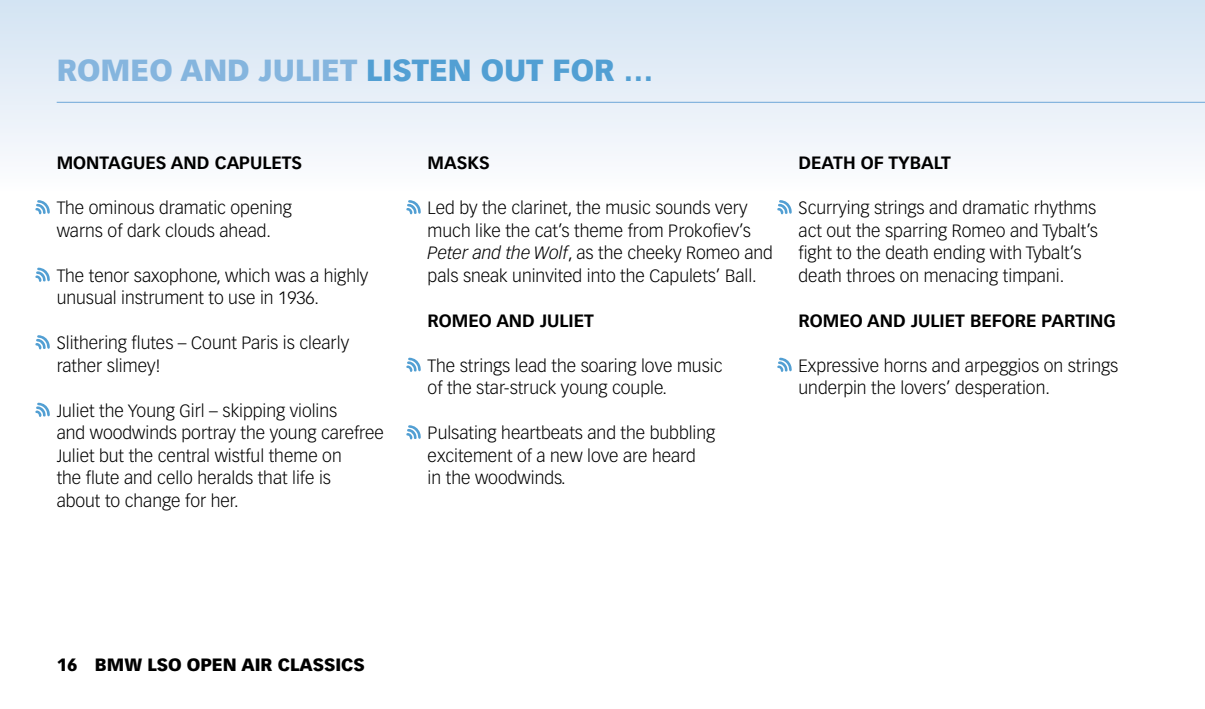
<style>
.page{position:relative;width:1205px;height:709px;background:#fff}
.page>*{position:absolute;margin:0;border:0;box-sizing:border-box;transform-origin:0 0}
.t1{font:900 30px "Vectora LH";color:#85b5de}
.t2{font:900 30px "Vectora LH";color:#529fd3}
.t3{font:300 17.5px/22.5px "Vectora LH";color:#000}
.t4{font:700 17.5px "Vectora LH";color:#000}
.t5{font:900 17.5px "Vectora LH";color:#000}
.s1{color:#529fd3}
.s2{font-style:italic}
</style>
<div class="page">
<div style="left:0;top:0;width:1205px;height:192px;background:linear-gradient(to bottom,#d2e3f2,#fdfcfe)"></div>
<hr style="left:57px;top:102px;width:1148px;height:1px;background:#85b5de">
<svg style="left:35px;top:200px;width:15px;height:14px"></svg>
<svg style="left:35px;top:268px;width:15px;height:14px"></svg>
<svg style="left:406px;top:200px;width:15px;height:14px"></svg>
<svg style="left:406px;top:358px;width:15px;height:14px"></svg>
<svg style="left:406px;top:425px;width:15px;height:14px"></svg>
<svg style="left:777px;top:200px;width:15px;height:14px"></svg>
<svg style="left:777px;top:358px;width:15px;height:14px"></svg>
<svg style="left:35px;top:335px;width:15px;height:14px"></svg>
<svg style="left:35px;top:403px;width:15px;height:14px"></svg>
<h1 class="t1" style="left:57px;top:51px;width:376px">ROMEO AND JULIET <span class="s1">LISTEN</span></h1>
<h1 class="t2" style="left:481px;top:51px;width:22px">OUT</h1>
<h1 class="t2" style="left:552px;top:51px;width:21px">FOR</h1>
<h1 class="t2" style="left:623px;top:51px;width:31px">…</h1>
<p class="t4" style="left:57px;top:152px;width:30px">MONTAG</p>
<p class="t4" style="left:133px;top:152px;width:52px">UES AND</p>
<p class="t4" style="left:215px;top:152px;width:59px">CAPULETS</p>
<p class="t3" style="left:57px;top:197px;width:237px">The ominous dramatic opening warns of dark clouds ahead.</p>
<p class="t3" style="left:57px;top:264px;width:313px">The tenor saxophone, which was a highly unusual instrument to use in 1936.</p>
<p class="t3" style="left:57px;top:332px;width:294px">Slithering flutes – Count Paris is clearly rather slimey!</p>
<p class="t3" style="left:57px;top:399px;width:329px">Juliet the Young Girl – skipping violins<br>and woodwinds portray the young carefree Juliet but the central wistful theme on<br>the flute and cello heralds that life is<br>about to change for her.</p>
<p class="t4" style="left:428px;top:152px;width:29px">MASKS</p>
<p class="t3" style="left:428px;top:197px;width:347px">Led by the clarinet, the music sounds very much like the cat’s theme from Prokofiev’s <span class="s2">Peter and the Wolf</span>, as the cheeky Romeo and pals sneak uninvited into the Capulets’ Ball.</p>
<p class="t4" style="left:428px;top:310px;width:26px">ROMEO</p>
<p class="t4" style="left:496px;top:310px;width:14px">AND</p>
<p class="t4" style="left:540px;top:310px;width:29px">JULIET</p>
<p class="t3" style="left:428px;top:354px;width:296px">The strings lead the soaring love music of the star-struck young couple.</p>
<p class="t3" style="left:428px;top:422px;width:289px">Pulsating heartbeats and the bubbling excitement of a new love are heard<br>in the woodwinds.</p>
<p class="t4" style="left:798px;top:152px;width:25px">DEATH</p>
<p class="t4" style="left:861px;top:152px;width:49px">OF TYBALT</p>
<p class="t3" style="left:798px;top:197px;width:301px">Scurrying strings and dramatic rhythms act out the sparring Romeo and Tybalt’s fight to the death ending with Tybalt’s death throes on menacing timpani.</p>
<p class="t4" style="left:798px;top:310px;width:26px">ROMEO</p>
<p class="t4" style="left:867px;top:310px;width:14px">AND</p>
<p class="t4" style="left:911px;top:310px;width:29px">JULIET</p>
<p class="t4" style="left:970px;top:310px;width:12px">BEFORE</p>
<p class="t4" style="left:1041px;top:310px;width:22px">PARTING</p>
<p class="t3" style="left:798px;top:354px;width:321px">Expressive horns and arpeggios on strings underpin the lovers’ desperation.</p>
<p class="t5" style="left:57px;top:654px;width:37px">16 BM</p>
<p class="t5" style="left:124px;top:654px;width:241px">W LSO OPEN AIR CLASSICS</p>
</div>
